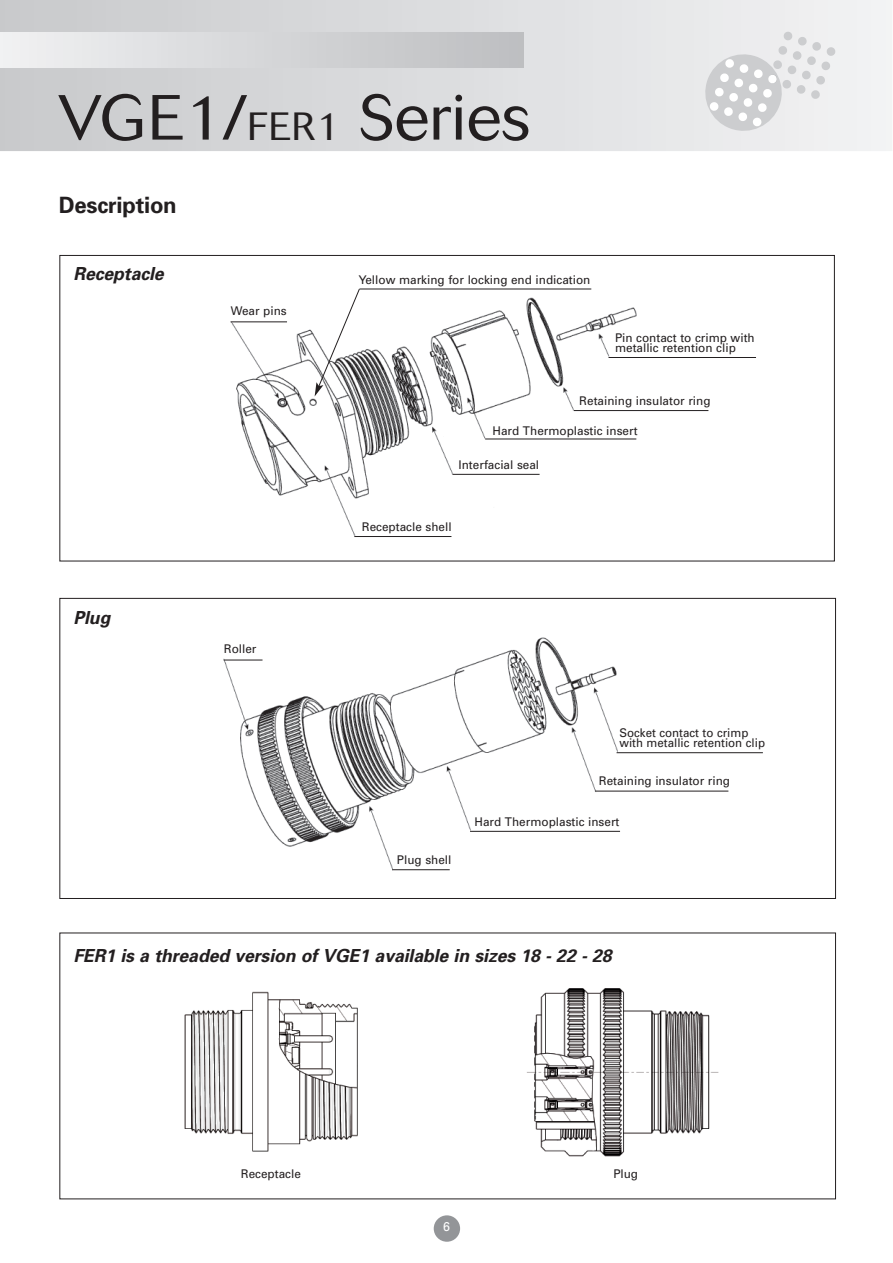
<style>
.page{position:relative;width:893px;height:1263px;background:#fff}
.page>*{position:absolute;margin:0;border:0;box-sizing:border-box;transform-origin:0 0}
.t1{font:300 63px "Cosmos";color:#231f20}
.t2{font:700 22.5px "Univers";letter-spacing:-.01em;color:#231f20}
.t3{font:italic 700 18px "Univers";letter-spacing:-.005em;color:#231f20}
.t4{font:12.75px "Univers";color:#fff;scale:.96 1}
.t5{font:12px/9.6px "Univers";color:#231f20}
.t6{font:12px/9.6px "Univers";color:#231f20;scale:.96 1}
.s1{font-size:39px}
</style>
<div class="page">
<img style="left:230px;top:297px;width:466px;height:240px">
<img style="left:223px;top:637px;width:461px;height:234px">
<img style="left:184px;top:991px;width:174px;height:161px">
<svg style="left:315px;top:288px;width:46px;height:108px"></svg>
<hr style="left:359px;top:289px;width:232px;height:1px;background:#231f20">
<hr style="left:609px;top:357px;width:147px;height:1px;background:#231f20">
<hr style="left:574px;top:410px;width:134px;height:1px;background:#231f20">
<hr style="left:485px;top:438px;width:151px;height:1px;background:#231f20">
<hr style="left:452px;top:474px;width:88px;height:1px;background:#231f20">
<hr style="left:354px;top:536px;width:97px;height:1px;background:#231f20">
<hr style="left:231px;top:321px;width:56px;height:1px;background:#231f20">
<hr style="left:224px;top:660px;width:39px;height:1px;background:#231f20">
<hr style="left:617px;top:752px;width:146px;height:1px;background:#231f20">
<hr style="left:595px;top:791px;width:133px;height:1px;background:#231f20">
<hr style="left:470px;top:831px;width:150px;height:1px;background:#231f20">
<hr style="left:392px;top:869px;width:58px;height:1px;background:#231f20">
<div style="left:434px;top:1215px;width:26px;height:27px;background:#939598;border-radius:50%"></div>
<svg style="left:0;top:0;width:892px;height:151px;background:#dcdddf"></svg>
<svg style="left:700px;top:31px;width:136px;height:105px"></svg>
<div style="left:0;top:33px;width:524px;height:34px;background:linear-gradient(to right,#f0f1f2,#bdbec0)"></div>
<img style="left:527px;top:988px;width:192px;height:169px">
<h1 class="t1" style="left:59px;top:92px;width:473px">VGE1/<span class="s1">FER1</span> Series</h1>
<h2 class="t2" style="left:59px;top:197px;width:119px">Description</h2>
<h3 class="t3" style="left:73px;top:267px;width:92px">Receptacle</h3>
<p class="t5" style="left:231px;top:307px;width:58px">Wear pins</p>
<h3 class="t3" style="left:73px;top:611px;width:38px">Plug</h3>
<p class="t5" style="left:224px;top:645px;width:34px">Roller</p>
<p class="t5" style="left:359px;top:276px;width:233px">Yellow marking for locking end indication</p>
<p class="t5" style="left:615px;top:334px;width:141px">Pin contact to crimp with metallic retention clip</p>
<p class="t5" style="left:579px;top:397px;width:133px">Retaining insulator ring</p>
<p class="t5" style="left:493px;top:427px;width:147px">Hard Thermoplastic insert</p>
<p class="t5" style="left:458px;top:461px;width:82px">Interfacial seal</p>
<p class="t5" style="left:362px;top:523px;width:91px">Receptacle shell</p>
<p class="t5" style="left:397px;top:856px;width:56px">Plug shell</p>
<p class="t6" style="left:619px;top:729px;width:153px">Socket contact to crimp with metallic retention clip</p>
<p class="t5" style="left:599px;top:777px;width:133px">Retaining insulator ring</p>
<p class="t5" style="left:474px;top:818px;width:147px">Hard Thermoplastic insert</p>
<h3 class="t3" style="left:73px;top:949px;width:540px">FER1 is a threaded version of VGE1 available in sizes 18 - 22 - 28</h3>
<p class="t5" style="left:241px;top:1170px;width:62px">Receptacle</p>
<p class="t5" style="left:613px;top:1170px;width:26px">Plug</p>
<p class="t4" style="left:443px;top:1222px;width:9px">6</p>
</div>
